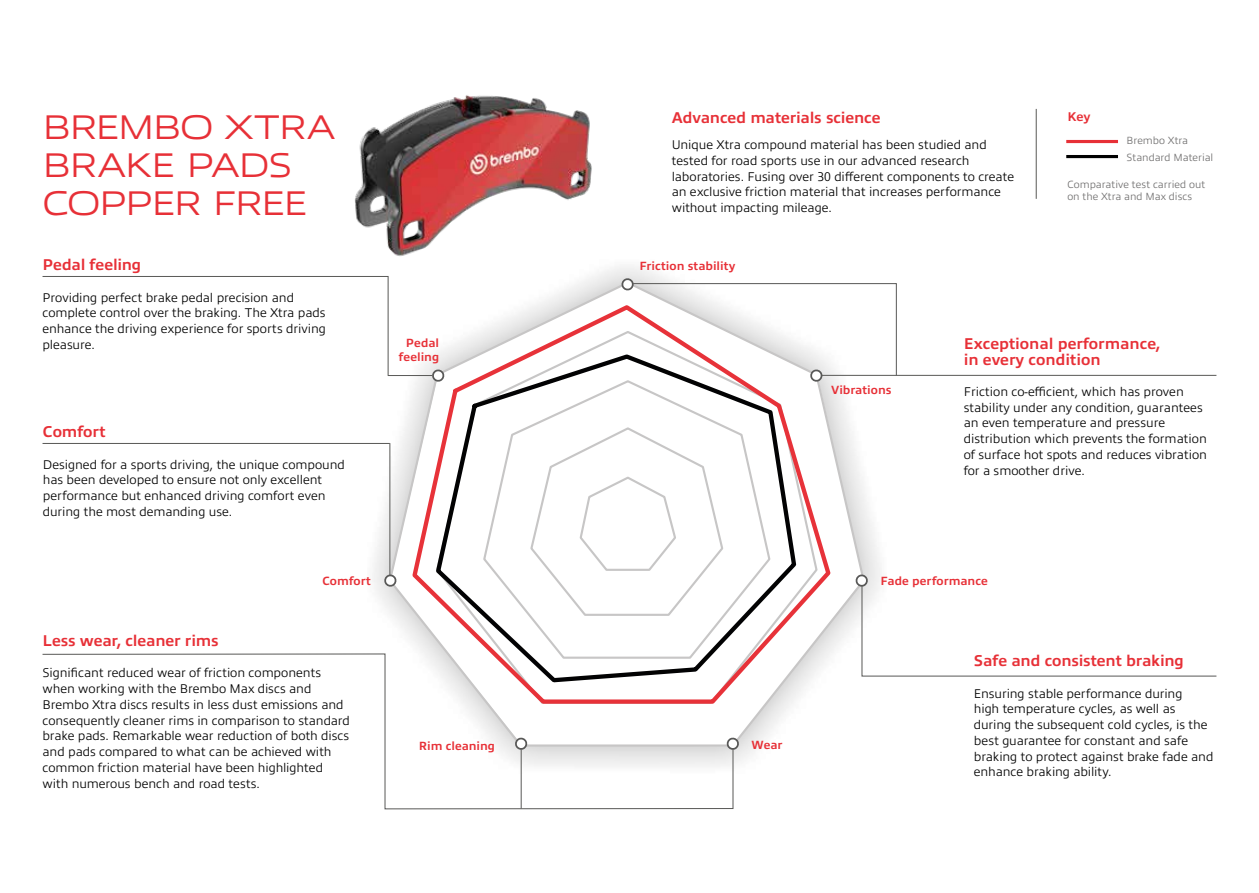
<style>
.page{position:relative;width:1259px;height:893px;background:#fff}
.page>*{position:absolute;margin:0;border:0;box-sizing:border-box;transform-origin:0 0}
.t1{font:300 34.5px/37.8px "Allumi Pro Extended";letter-spacing:-.05em;color:#e73037}
.t2{font:700 15.75px/15.8px "Allumi Pro";letter-spacing:-.005em;color:#e73037}
.t3{font:300 12.75px/15.8px "Allumi Pro";color:#000}
.t4{font:700 12.75px "Allumi Pro";color:#e73037}
.t5{font:700 12px/14.4px "Allumi Pro";color:#e73037;text-align:center}
.t6{font:300 10.5px/17.1px "Allumi Pro";color:#706f6f}
</style>
<div class="page">
<svg style="left:373px;top:266px;width:508px;height:508px"></svg>
<svg style="left:387px;top:280px;width:479px;height:468px"></svg>
<svg style="left:410px;top:302px;width:423px;height:404px"></svg>
<svg style="left:433px;top:352px;width:365px;height:333px"></svg>
<svg style="left:383px;top:573px;width:13px;height:15px"></svg>
<svg style="left:431px;top:368px;width:13px;height:15px"></svg>
<svg style="left:733px;top:737px;width:6px;height:14px"></svg>
<svg style="left:42px;top:276px;width:347px;height:101px"></svg>
<hr style="left:388px;top:375px;width:44px;height:1px;background:#585856">
<svg style="left:620px;top:277px;width:277px;height:106px"></svg>
<hr style="left:822px;top:375px;width:394px;height:1px;background:#585856">
<svg style="left:42px;top:653px;width:691px;height:156px"></svg>
<hr style="left:521px;top:749px;width:1px;height:59px;background:#585856">
<svg style="left:854px;top:573px;width:363px;height:104px"></svg>
<hr style="left:1066px;top:140px;width:52px;height:3px;background:#e73037">
<hr style="left:1066px;top:155px;width:52px;height:3px;background:#000">
<hr style="left:43px;top:443px;width:347px;height:1px;background:#585856">
<hr style="left:389px;top:443px;width:1px;height:133px;background:#585856">
<hr style="left:1036px;top:109px;width:1px;height:90px;background:#585856">
<img style="left:354px;top:95px;width:238px;height:161px">
<p class="t2" style="left:672px;top:108px;width:210px">Advanced materials science</p>
<p class="t3" style="left:672px;top:136px;width:344px">Unique Xtra compound material has been studied and tested for road sports use in our advanced research laboratories. Fusing over 30 different components to create an exclusive friction material that increases performance without impacting mileage.</p>
<h1 class="t1" style="left:43px;top:106px;width:294px">BREMBO XTRA<br>BRAKE PADS<br>COPPER FREE</h1>
<p class="t4" style="left:1067px;top:108px;width:25px">Key</p>
<p class="t6" style="left:1126px;top:131px;width:88px">Brembo Xtra<br>Standard Material</p>
<p class="t6" style="left:1067px;top:178px;width:139px;line-height:11.6px">Comparative test carried out on the Xtra and Max discs</p>
<p class="t2" style="left:43px;top:255px;width:100px">Pedal feeling</p>
<p class="t3" style="left:43px;top:288px;width:285px">Providing perfect brake pedal precision and complete control over the braking. The Xtra pads enhance the driving experience for sports driving pleasure.</p>
<p class="t2" style="left:43px;top:423px;width:64px">Comfort</p>
<p class="t3" style="left:43px;top:455px;width:303px">Designed for a sports driving, the unique compound has been developed to ensure not only excellent performance but enhanced driving comfort even during the most demanding use.</p>
<p class="t5" style="left:322px;top:573px;width:50px">Comfort</p>
<p class="t2" style="left:43px;top:631px;width:178px">Less wear, cleaner rims</p>
<p class="t3" style="left:43px;top:664px;width:309px">Significant reduced wear of friction components when working with the Brembo Max discs and Brembo Xtra discs results in less dust emissions and consequently cleaner rims in comparison to standard brake pads. Remarkable wear reduction of both discs and pads compared to what can be achieved with common friction material have been highlighted with numerous bench and road tests.</p>
<p class="t5" style="left:399px;top:335px;width:42px">Pedal feeling</p>
<p class="t5" style="left:639px;top:258px;width:97px">Friction stability</p>
<p class="t5" style="left:419px;top:737px;width:78px">Rim cleaning</p>
<p class="t5" style="left:751px;top:736px;width:32px">Wear</p>
<p class="t5" style="left:831px;top:382px;width:62px">Vibrations</p>
<p class="t2" style="left:963px;top:334px;width:198px">Exceptional performance, in every condition</p>
<p class="t3" style="left:963px;top:383px;width:245px">Friction co-efficient, which has proven stability under any condition, guarantees an even temperature and pressure distribution which prevents the formation of surface hot spots and reduces vibration for a smoother drive.</p>
<p class="t5" style="left:880px;top:573px;width:109px">Fade performance</p>
<p class="t2" style="left:974px;top:652px;width:211px">Safe and consistent braking</p>
<p class="t3" style="left:974px;top:684px;width:241px">Ensuring stable performance during<br>high temperature cycles, as well as during the subsequent cold cycles, is the best guarantee for constant and safe braking to protect against brake fade and enhance braking ability.</p>
</div>
